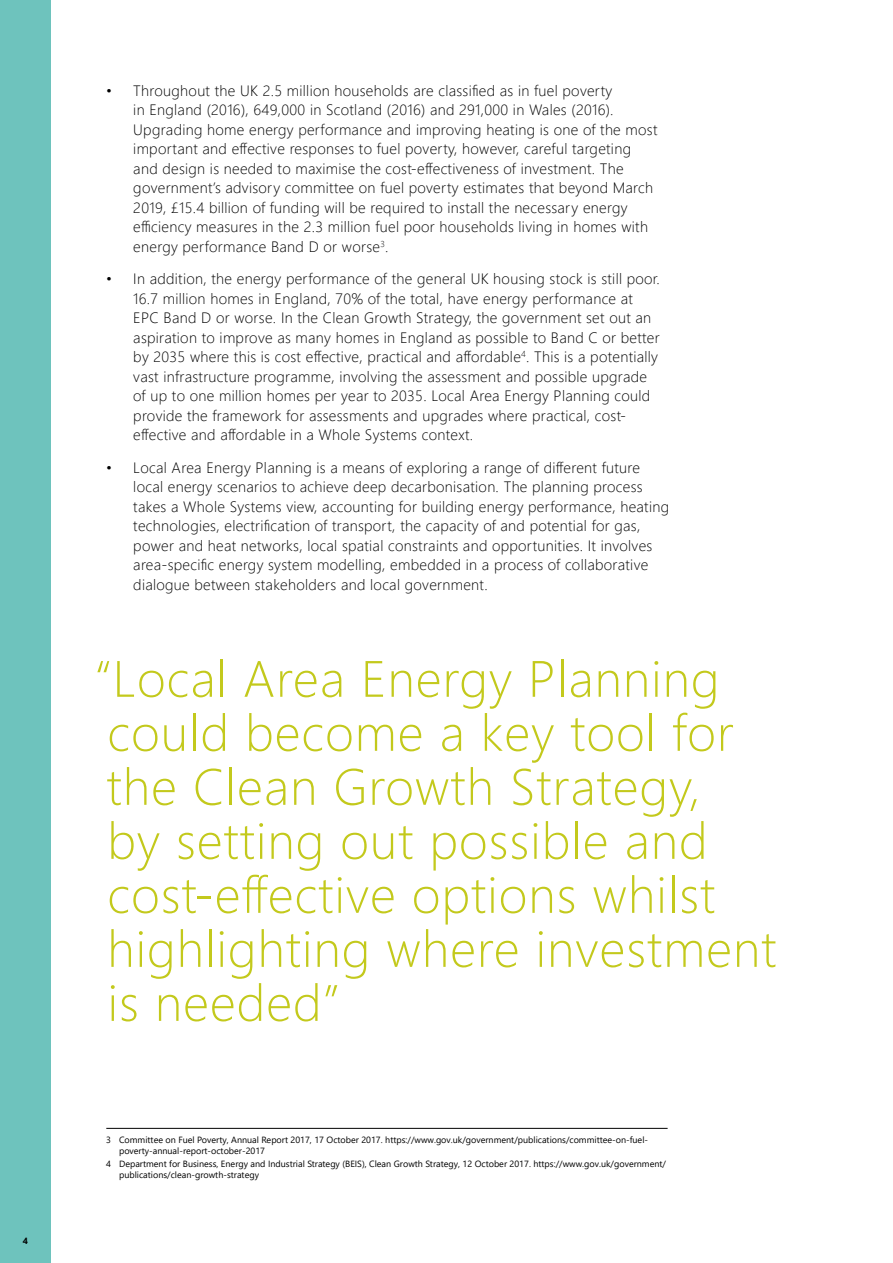
<style>
.page{position:relative;width:893px;height:1263px;background:#fff}
.page>*{position:absolute;margin:0;border:0;box-sizing:border-box;transform-origin:0 0}
.t1{font:300 51px/54px "Segoe UI";letter-spacing:.02em;color:#c3c91c}
.t2{font:300 15px/19.5px "Segoe UI";letter-spacing:.02em;color:#000}
.t3{font:9px/10.8px "Segoe UI";color:#000}
.t4{font:700 9px "Segoe UI";color:#000}
</style>
<div class="page">
<div style="left:0;top:0;width:51px;height:1263px;background:#6ec3bd"></div>
<hr style="left:106px;top:1128px;width:562px;height:1px;background:#000">
<p class="t4" style="left:23px;top:1232px;width:7px">4</p>
<p class="t2" style="left:133px;top:79px;width:526px;text-indent:-27px">• Throughout the UK 2.5 million households are classified as in fuel poverty<br>in England (2016), 649,000 in Scotland (2016) and 291,000 in Wales (2016).<br>Upgrading home energy performance and improving heating is one of the most important and effective responses to fuel poverty, however, careful targeting and design is needed to maximise the cost-effectiveness of investment. The government’s advisory committee on fuel poverty estimates that beyond March 2019, £15.4 billion of funding will be required to install the necessary energy efficiency measures in the 2.3 million fuel poor households living in homes with energy performance Band D or worse<sup>3</sup>.</p>
<p class="t2" style="left:133px;top:268px;width:528px;text-indent:-27px">• In addition, the energy performance of the general UK housing stock is still poor.<br>16.7 million homes in England, 70% of the total, have energy performance at EPC Band D or worse. In the Clean Growth Strategy, the government set out an aspiration to improve as many homes in England as possible to Band C or better by 2035 where this is cost effective, practical and affordable<sup>4</sup>. This is a potentially vast infrastructure programme, involving the assessment and possible upgrade of up to one million homes per year to 2035. Local Area Energy Planning could provide the framework for assessments and upgrades where practical, cost&shy;effective and affordable in a Whole Systems context.</p>
<p class="t2" style="left:133px;top:456px;width:537px;text-indent:-27px">• Local Area Energy Planning is a means of exploring a range of different future local energy scenarios to achieve deep decarbonisation. The planning process takes a Whole Systems view, accounting for building energy performance, heating technologies, electrification of transport, the capacity of and potential for gas, power and heat networks, local spatial constraints and opportunities. It involves area-specific energy system modelling, embedded in a process of collaborative dialogue between stakeholders and local government.</p>
<h1 class="t1" style="left:95px;top:647px;width:683px">“Local Area Energy Planning could become a key tool for the Clean Growth Strategy,<br>by setting out possible and cost-effective options whilst highlighting where investment is needed”</h1>
<p class="t3" style="left:119px;top:1134px;width:531px;text-indent:-13px">3 Committee on Fuel Poverty, Annual Report 2017, 17 October 2017. https://www.gov.uk/government/publications/committee-on-fuel&shy;poverty-annual-report-october-2017</p>
<p class="t3" style="left:119px;top:1158px;width:548px;text-indent:-13px">4 Department for Business, Energy and Industrial Strategy (BEIS), Clean Growth Strategy, 12 October 2017. https://www.gov.uk/government/ publications/clean-growth-strategy</p>
</div>
